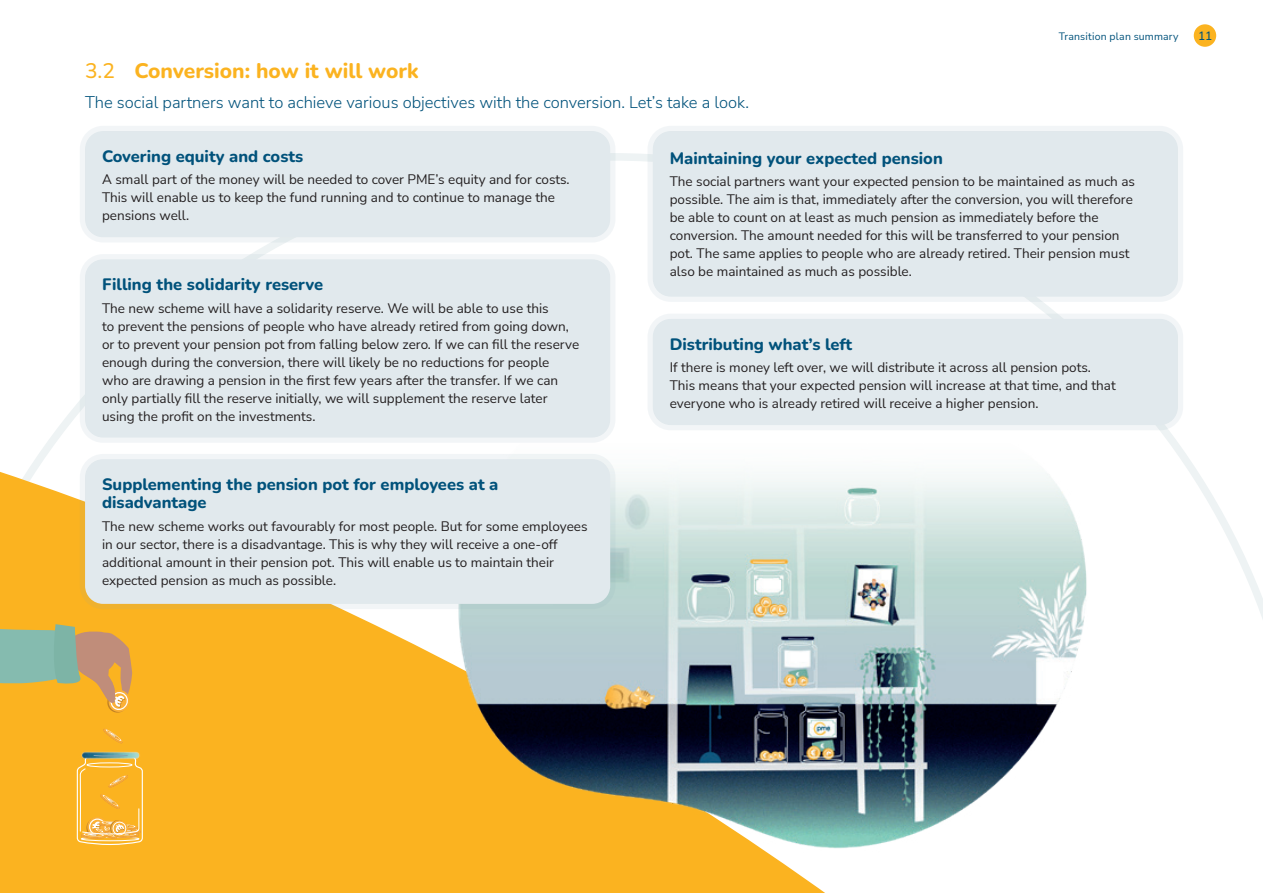
<style>
.page{position:relative;width:1263px;height:893px;background:#fff}
.page>*{position:absolute;margin:0;border:0;box-sizing:border-box;transform-origin:0 0}
.t1{font:800 21px "Nunito";color:#fbb320}
.t2{font:800 16.5px/18px "Nunito";color:#01527b}
.t3{font:300 16.5px "Nunito Sans";color:#01527b}
.t4{font:13.5px/18px "Nunito Sans";color:#231f20}
.t5{font:500 12px "Nunito";color:#01527b}
.t6{font:10.5px "Nunito Sans";letter-spacing:.015em;color:#01527b}
.s1{font-weight:500}
</style>
<div class="page">
<svg style="left:0;top:456px;width:1263px;height:437px;fill:#fbb320"></svg>
<img style="left:401px;top:411px;width:750px;height:454px">
<img style="left:143px;top:735px;width:12px;height:40px">
<svg style="left:0;top:581px;width:143px;height:265px;background:#e7b23e"></svg>
<div style="left:85px;top:131px;width:525px;height:106px;background:#e1e9ed;border-radius:18px"></div>
<div style="left:80px;top:126px;width:535px;height:117px;border:5px solid #83a2b4;border-radius:21px"></div>
<div style="left:85px;top:259px;width:525px;height:179px;background:#e1e9ed;border-radius:18px"></div>
<div style="left:80px;top:254px;width:535px;height:189px;border:5px solid #83a2b4;border-radius:21px"></div>
<div style="left:85px;top:459px;width:525px;height:145px;background:#e1e9ed;border-radius:18px"></div>
<div style="left:80px;top:454px;width:535px;height:155px;border:5px solid #83a2b4;border-radius:21px"></div>
<div style="left:653px;top:131px;width:525px;height:166px;background:#e1e9ed;border-radius:18px"></div>
<div style="left:647px;top:126px;width:536px;height:176px;border:5px solid #83a2b4;border-radius:21px"></div>
<div style="left:653px;top:319px;width:525px;height:106px;background:#e1e9ed;border-radius:18px"></div>
<div style="left:647px;top:314px;width:536px;height:116px;border:5px solid #83a2b4;border-radius:21px"></div>
<div style="left:1194px;top:24px;width:22px;height:23px;background:#fbb320;border-radius:50%"></div>
<h1 class="t1" style="left:85px;top:56px;width:335px"><span class="s1">3.2</span> Conversion: how it will work</h1>
<p class="t3" style="left:85px;top:91px;width:665px">The social partners want to achieve various objectives with the conversion. Let’s take a look.</p>
<p class="t6" style="left:1059px;top:29px;width:121px">Transition plan summary</p>
<p class="t5" style="left:1198px;top:27px;width:16px">11</p>
<p class="t2" style="left:102px;top:146px;width:203px">Covering equity and costs</p>
<p class="t4" style="left:102px;top:170px;width:469px">A small part of the money will be needed to cover PME’s equity and for costs.<br>This will enable us to keep the fund running and to continue to manage the pensions well.</p>
<p class="t2" style="left:102px;top:275px;width:223px">Filling the solidarity reserve</p>
<p class="t4" style="left:102px;top:298px;width:479px">The new scheme will have a solidarity reserve. We will be able to use this<br>to prevent the pensions of people who have already retired from going down, or to prevent your pension pot from falling below zero. If we can fill the reserve enough during the conversion, there will likely be no reductions for people who are drawing a pension in the first few years after the transfer. If we can only partially fill the reserve initially, we will supplement the reserve later using the profit on the investments.</p>
<p class="t2" style="left:102px;top:475px;width:398px">Supplementing the pension pot for employees at a disadvantage</p>
<p class="t4" style="left:102px;top:517px;width:487px">The new scheme works out favourably for most people. But for some employees in our sector, there is a disadvantage. This is why they will receive a one-off additional amount in their pension pot. This will enable us to maintain their expected pension as much as possible.</p>
<p class="t2" style="left:670px;top:148px;width:275px">Maintaining your expected pension</p>
<p class="t4" style="left:670px;top:172px;width:467px">The social partners want your expected pension to be maintained as much as possible. The aim is that, immediately after the conversion, you will therefore be able to count on at least as much pension as immediately before the conversion. The amount needed for this will be transferred to your pension pot. The same applies to people who are already retired. Their pension must also be maintained as much as possible.</p>
<p class="t2" style="left:670px;top:334px;width:184px">Distributing what’s left</p>
<p class="t4" style="left:670px;top:358px;width:447px">If there is money left over, we will distribute it across all pension pots.<br>This means that your expected pension will increase at that time, and that everyone who is already retired will receive a higher pension.</p>
</div>
